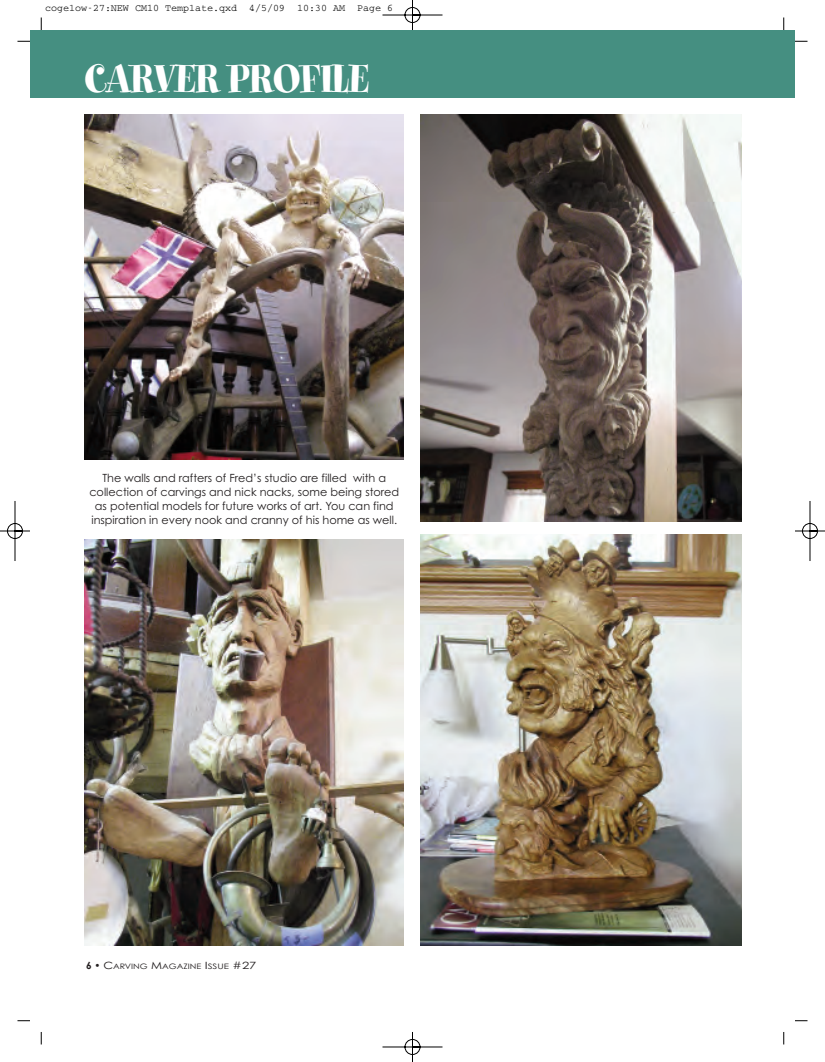
<style>
.page{position:relative;width:825px;height:1062px;background:#fff}
.page>*{position:absolute;margin:0;border:0;box-sizing:border-box;transform-origin:0 0}
.t1{font:43.75px "Spumoni LP";color:#fff}
.t2{font:11.25px/13.8px "Century Gothic";color:#231f20;text-align:center}
.t3{font:10px "Courier";color:#000}
.t4{font:7.5px "Century Gothic";color:#231f20;scale:1.2 1}
.s1{font-weight:700;font-size:10px}
.s2{font-size:10px}
</style>
<div class="page">
<img style="left:0;top:0;width:825px;height:1061px">
<p class="t3" style="left:45px;top:5px;width:350px">cogelow-27:NEW CM10 Template.qxd 4/5/09 10:30 AM Page 6</p>
<h1 class="t1" style="left:84px;top:64px;width:287px">CARVER PROFILE</h1>
<p class="t2" style="left:89px;top:471px;width:311px">The walls and rafters of Fred’s studio are filled with a collection of carvings and nick nacks, some being stored as potential models for future works of art. You can find inspiration in every nook and cranny of his home as well.</p>
<p class="t4" style="left:86px;top:962px;width:143px"><span class="s1">6 •</span> <span class="s2">C</span>ARVING <span class="s2">M</span>AGAZINE <span class="s2">I</span>SSUE <span class="s2">#27</span></p>
</div>
